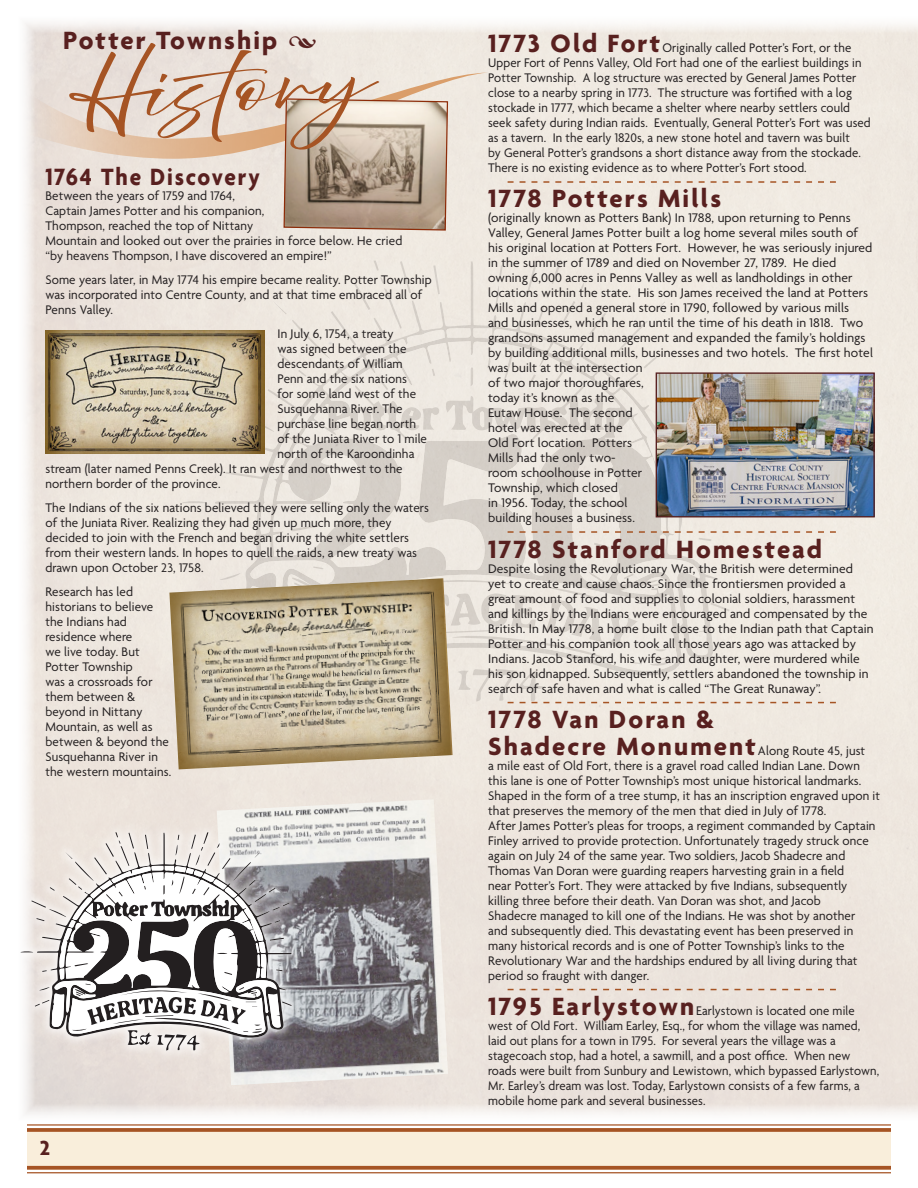
<style>
.page{position:relative;width:918px;height:1188px;background:#fff}
.page>*{position:absolute;margin:0;border:0;box-sizing:border-box;transform-origin:0 0}
.t1{font:56.1px "ATB Script";color:#a65424;scale:1.5 1}
.Story_Text{font:700 27px "Agenda";letter-spacing:.08em;color:#58201f}
.Story_Text-2{font:700 25.5px "Agenda";letter-spacing:.08em;color:#58201f;scale:.92 1}
.t2{font:700 21.9px "Agenda";color:#58201f}
.Story_Text-3{font:13.5px/15px "Agenda";letter-spacing:.01em;color:#231f20}
.Story_Text-4{font:13.5px/15px "Agenda";letter-spacing:.01em;color:#231f20;scale:.95 1}
.s1{font-family:"Minion Pro";font-weight:400}
.s2{font-weight:700;font-size:27px;color:#58201f}
</style>
<div class="page">
<div style="left:27px;top:1128px;width:864px;height:42px;background:#f9eedb"></div>
<hr style="left:27px;top:1124px;width:864px;height:2px;background:#a65424">
<svg style="left:27px;top:1128px;width:864px;height:4px;fill:#a95a2b"></svg>
<svg style="left:27px;top:1166px;width:864px;height:4px;fill:#a65424"></svg>
<hr style="left:27px;top:1172px;width:864px;height:1px;background:#a65424">
<img style="left:24px;top:22px;width:894px;height:1093px">
<div style="left:160px;top:239px;width:592px;height:484px;background:#efe9e1"></div>
<svg style="left:27px;top:73px;width:461px;height:158px"></svg>
<svg style="left:508px;top:181px;width:328px;height:2px"></svg>
<svg style="left:182px;top:261px;width:654px;height:442px"></svg>
<img style="left:169px;top:578px;width:284px;height:191px">
<img style="left:217px;top:799px;width:231px;height:286px">
<img style="left:45px;top:331px;width:219px;height:123px">
<svg style="left:508px;top:989px;width:328px;height:1px"></svg>
<img style="left:658px;top:374px;width:215px;height:141px">
<div style="left:656px;top:372px;width:219px;height:145px;border:1px solid #58201f"></div>
<div style="left:10px;top:822px;width:292px;height:239px;background:#fff;opacity:.75"></div>
<svg style="left:20px;top:832px;width:272px;height:219px"></svg>
<p class="Story_Text" style="left:63px;top:24px;width:256px">Potter Township <span class="s1">•</span></p>
<p class="t1" style="left:92px;top:62px;width:184px;rotate:-3deg">History</p>
<p class="Story_Text-2" style="left:45px;top:161px;width:235px">1764 The Discovery</p>
<p class="Story_Text-3" style="left:45px;top:188px;width:359px">Between the years of 1759 and 1764,<br>Captain James Potter and his companion,<br>Thompson, reached the top of Nittany<br>Mountain and looked out over the prairies in force below. He cried “by heavens Thompson, I have discovered an empire!”</p>
<p class="Story_Text-3" style="left:45px;top:272px;width:388px">Some years later, in May 1774 his empire became reality. Potter Township was incorporated into Centre County, and at that time embraced all of<br>Penns Valley.</p>
<p class="Story_Text-3" style="left:278px;top:326px;width:118px">In July 6, 1754, a treaty</p>
<p class="Story_Text-3" style="left:278px;top:341px;width:130px">was signed between the</p>
<p class="Story_Text-3" style="left:278px;top:356px;width:127px">descendants of William</p>
<p class="Story_Text-3" style="left:278px;top:371px;width:131px">Penn and the six nations</p>
<p class="Story_Text-3" style="left:278px;top:386px;width:140px">for some land west of the</p>
<p class="Story_Text-3" style="left:278px;top:401px;width:127px">Susquehanna River. The</p>
<p class="Story_Text-3" style="left:278px;top:416px;width:140px">purchase line began north</p>
<p class="Story_Text-3" style="left:278px;top:431px;width:151px">of the Juniata River to 1 mile</p>
<p class="Story_Text-3" style="left:278px;top:446px;width:138px">north of the Karoondinha</p>
<p class="Story_Text-3" style="left:45px;top:461px;width:359px">stream (later named Penns Creek). It ran west and northwest to the</p>
<p class="Story_Text-3" style="left:45px;top:476px;width:177px">northern border of the province.</p>
<p class="Story_Text-3" style="left:45px;top:500px;width:385px">The Indians of the six nations believed they were selling only the waters of the Juniata River. Realizing they had given up much more, they decided to join with the French and began driving the white settlers from their western lands. In hopes to quell the raids, a new treaty was drawn upon October 23, 1758.</p>
<p class="Story_Text-3" style="left:45px;top:584px;width:127px">Research has led historians to believe the Indians had residence where<br>we live today. But<br>Potter Township<br>was a crossroads for them between &amp; beyond in Nittany<br>Mountain, as well as between &amp; beyond the<br>Susquehanna River in the western mountains.</p>
<h3 class="t2" style="left:40px;top:1134px;width:12px">2</h3>
<p class="Story_Text-4" style="left:488px;top:40px;width:404px"><span class="s2">1773 Old Fort</span> Originally called Potter’s Fort, or the Upper Fort of Penns Valley, Old Fort had one of the earliest buildings in Potter Township. A log structure was erected by General James Potter close to a nearby spring in 1773. The structure was fortified with a log stockade in 1777, which became a shelter where nearby settlers could seek safety during Indian raids. Eventually, General Potter’s Fort was used as a tavern. In the early 1820s, a new stone hotel and tavern was built<br>by General Potter’s grandsons a short distance away from the stockade.<br>There is no existing evidence as to where Potter’s Fort stood.</p>
<p class="Story_Text" style="left:488px;top:182px;width:234px">1778 Potters Mills</p>
<p class="Story_Text-3" style="left:488px;top:210px;width:386px">(originally known as Potters Bank) In 1788, upon returning to Penns Valley, General James Potter built a log home several miles south of his original location at Potters Fort. However, he was seriously injured in the summer of 1789 and died on November 27, 1789. He died owning 6,000 acres in Penns Valley as well as landholdings in other locations within the state. His son James received the land at Potters Mills and opened a general store in 1790, followed by various mills<br>and businesses, which he ran until the time of his death in 1818. Two grandsons assumed management and expanded the family’s holdings by building additional mills, businesses and two hotels. The first hotel was built at the intersection<br>of two major thoroughfares,<br>today it’s known as the<br>Eutaw House. The second<br>hotel was erected at the<br>Old Fort location. Potters<br>Mills had the only two-<br>room schoolhouse in Potter<br>Township, which closed<br>in 1956. Today, the school<br>building houses a business.</p>
<p class="Story_Text" style="left:488px;top:533px;width:335px">1778 Stanford Homestead</p>
<p class="Story_Text-3" style="left:488px;top:561px;width:387px">Despite losing the Revolutionary War, the British were determined yet to create and cause chaos. Since the frontiersmen provided a great amount of food and supplies to colonial soldiers, harassment and killings by the Indians were encouraged and compensated by the British. In May 1778, a home built close to the Indian path that Captain Potter and his companion took all those years ago was attacked by Indians. Jacob Stanford, his wife and daughter, were murdered while his son kidnapped. Subsequently, settlers abandoned the township in search of safe haven and what is called “The Great Runaway”.</p>
<p class="Story_Text" style="left:488px;top:703px;width:227px">1778 Van Doran &amp;</p>
<p class="Story_Text-3" style="left:488px;top:743px;width:394px"><span class="s2">Shadecre Monument</span>Along Route 45, just<br>a mile east of Old Fort, there is a gravel road called Indian Lane. Down this lane is one of Potter Township’s most unique historical landmarks.<br>Shaped in the form of a tree stump, it has an inscription engraved upon it that preserves the memory of the men that died in July of 1778.</p>
<p class="Story_Text-3" style="left:488px;top:818px;width:389px">After James Potter’s pleas for troops, a regiment commanded by Captain Finley arrived to provide protection. Unfortunately tragedy struck once again on July 24 of the same year. Two soldiers, Jacob Shadecre and Thomas Van Doran were guarding reapers harvesting grain in a field<br>near Potter’s Fort. They were attacked by five Indians, subsequently killing three before their death. Van Doran was shot, and Jacob<br>Shadecre managed to kill one of the Indians. He was shot by another and subsequently died. This devastating event has been preserved in many historical records and is one of Potter Township’s links to the Revolutionary War and the hardships endured by all living during that period so fraught with danger.</p>
<p class="Story_Text-4" style="left:488px;top:1003px;width:413px"><span class="s2">1795 Earlystown</span>Earlystown is located one mile west of Old Fort. William Earley, Esq., for whom the village was named, laid out plans for a town in 1795. For several years the village was a stagecoach stop, had a hotel, a sawmill, and a post office. When new roads were built from Sunbury and Lewistown, which bypassed Earlystown, Mr. Earley’s dream was lost. Today, Earlystown consists of a few farms, a mobile home park and several businesses.</p>
</div>
